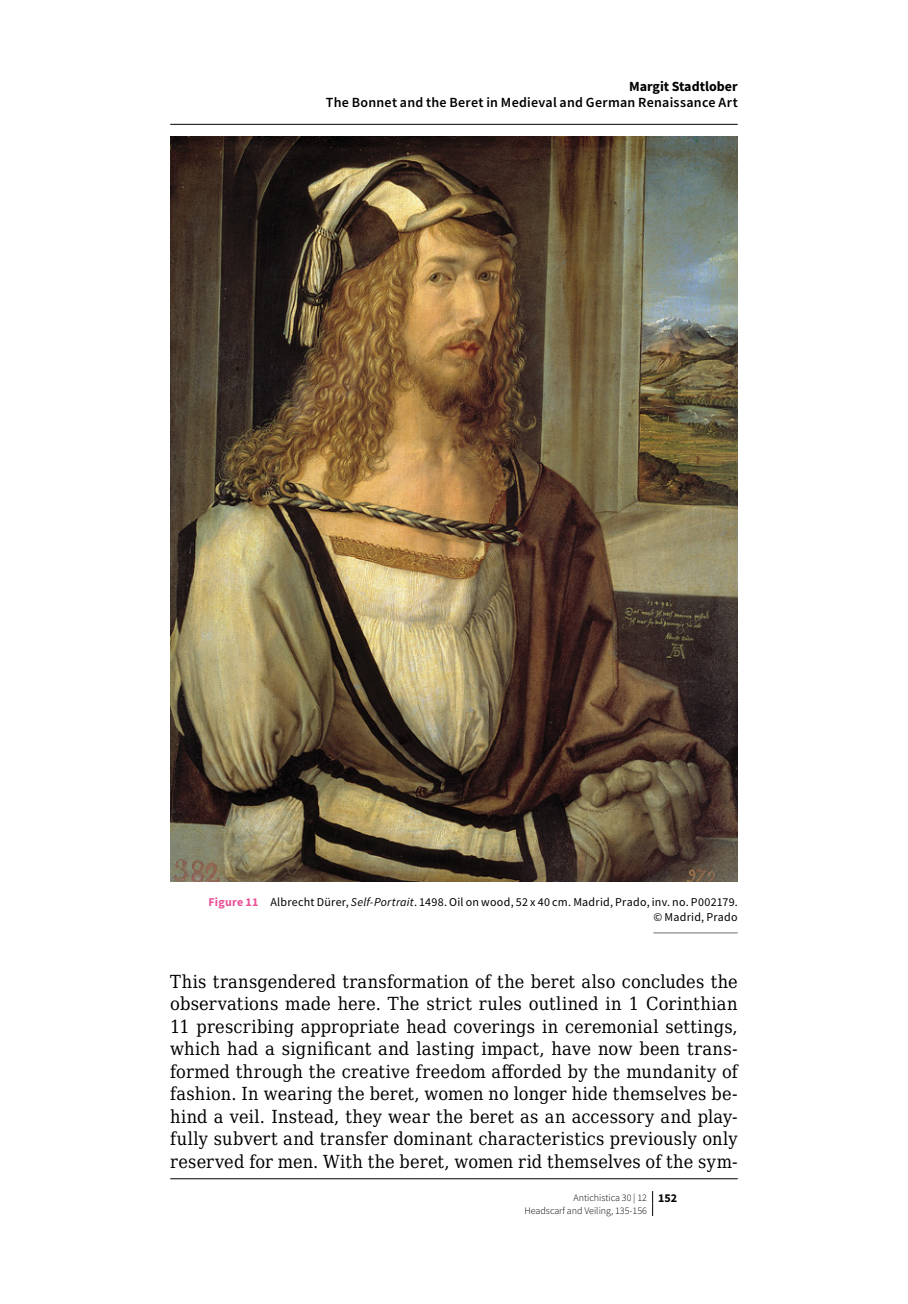
<style>
.page{position:relative;width:908px;height:1304px;background:#fff}
.page>*{position:absolute;margin:0;border:0;box-sizing:border-box;transform-origin:0 0}
.t1{font:18px/22.4px "DejaVu Serif Condensed";letter-spacing:.01em;color:#000;text-align:justify}
.t2{font:600 14px "Source Sans Pro";letter-spacing:.02em;color:#000}
.t3{font:700 14px "Source Sans Pro";color:#000}
.t4{font:12px/15px "Source Sans Pro";letter-spacing:.02em;color:#000;text-align:right}
.t5{font:300 10px/12.4px "Source Sans Pro";color:#000}
.s1{font-weight:700;color:#ea5297}
.s2{font-style:italic}
.s3{font-weight:700;font-size:12px}
</style>
<div class="page">
<svg style="left:652px;top:1191px;width:1px;height:25px"></svg>
<img style="left:170px;top:136px;width:567px;height:745px">
<hr style="left:653px;top:933px;width:84px;height:1px;background:#706f6f">
<hr style="left:170px;top:124px;width:567px;height:1px;background:#000">
<hr style="left:170px;top:1178px;width:567px;height:1px;background:#000">
<p class="t3" style="left:628px;top:77px;width:110px">Margit Stadtlober</p>
<p class="t2" style="left:325px;top:94px;width:413px">The Bonnet and the Beret in Medieval and German Renaissance Art</p>
<p class="t4" style="left:208px;top:895px;width:530px"><span class="s1">Figure 11</span> Albrecht Dürer, <span class="s2">Self-Portrait</span>. 1498. Oil on wood, 52 x 40 cm. Madrid, Prado, inv. no. P002179. © Madrid, Prado</p>
<p class="t1" style="left:170px;top:970px;width:568px">This transgendered transformation of the beret also concludes the observations made here. The strict rules outlined in 1 Corinthian 11 prescribing appropriate head coverings in ceremonial settings, which had a significant and lasting impact, have now been trans&shy;formed through the creative freedom afforded by the mundanity of fashion. In wearing the beret, women no longer hide themselves be&shy;hind a veil. Instead, they wear the beret as an accessory and play&shy;fully subvert and transfer dominant characteristics previously only reserved for men. With the beret, women rid themselves of the sym-</p>
<p class="t5" style="left:524px;top:1191px;width:154px;text-indent:49px">Antichistica 30 | 12 <span class="s3">152<br></span>Headscarf and Veiling, 135-156</p>
</div>
